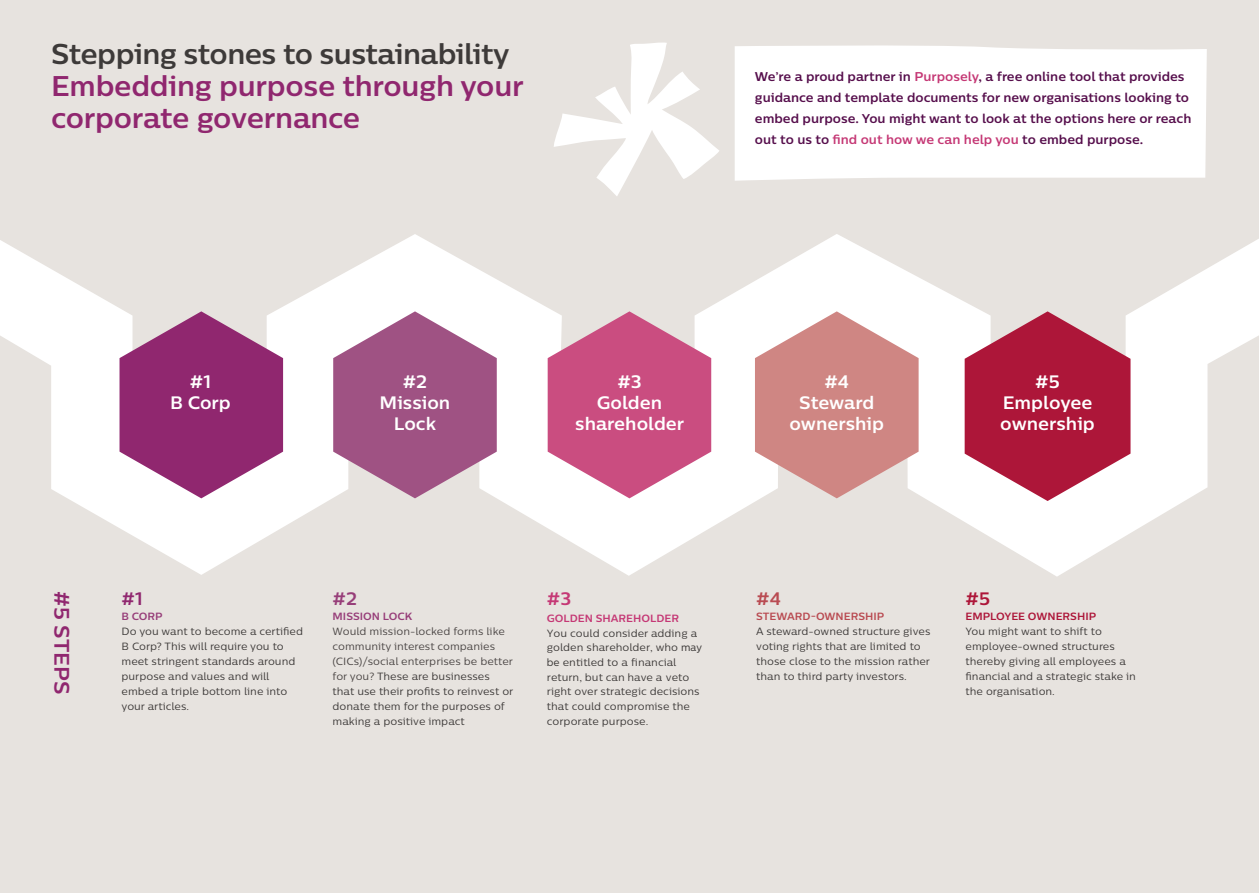
<style>
.page{position:relative;width:1259px;height:893px;background:#e7e3df}
.page>*{position:absolute;margin:0;border:0;box-sizing:border-box;transform-origin:0 0}
.t1{font:700 28.5px/31.5px "Centrale Sans";letter-spacing:-.01em;color:#90276f}
.t2{font:700 28.5px "Centrale Sans";letter-spacing:-.02em;color:#3d3a39}
.t3{font:700 21px "Centrale Sans";color:#90276f}
.t4{font:700 18px/21px "Centrale Sans";color:#fff;text-align:center}
.t5{font:700 18px "Centrale Sans";color:#90276f}
.t6{font:700 18px "Centrale Sans";color:#973e79}
.t7{font:700 18px "Centrale Sans";color:#c53875}
.t8{font:700 18px "Centrale Sans";color:#b94b52}
.t9{font:700 18px "Centrale Sans";color:#ad1639}
.t10{font:700 12.75px/21px "Centrale Sans";color:#560e4c}
.t11{font:10.5px/15px "Centrale Sans";color:#3d3a39}
.t12{font:700 10.5px "Centrale Sans";color:#c53875}
.t13{font:700 10.5px "Centrale Sans";color:#b94b52}
.t14{font:700 10.5px "Centrale Sans";color:#ad1639}
.t15{font:700 10.5px "Centrale Sans";color:#973e79}
.s1{color:#c53875}
.s2{color:#4b4645}
.s3{font-style:inherit}
</style>
<div class="page">
<svg style="left:0;top:234px;width:1259px;height:343px"></svg>
<svg style="left:547px;top:311px;width:164px;height:187px;background:#d5779d"></svg>
<svg style="left:333px;top:311px;width:164px;height:187px;background:#b57b9f"></svg>
<svg style="left:755px;top:311px;width:163px;height:187px;background:#d8a19f"></svg>
<svg style="left:964px;top:311px;width:166px;height:190px;background:#bf4e68"></svg>
<svg style="left:119px;top:311px;width:164px;height:187px;background:#a95b90"></svg>
<svg style="left:554px;top:42px;width:165px;height:154px"></svg>
<div style="left:735px;top:45px;width:471px;height:136px;background:#fff"></div>
<h1 class="t2" style="left:51px;top:36px;width:460px">Stepping stones to sustainability</h1>
<h1 class="t1" style="left:51px;top:70px;width:474px">Embedding purpose through your corporate governance</h1>
<p class="t10" style="left:755px;top:65px;width:438px">We’re a proud partner in <span class="s1">Purposely</span>, a free online tool that provides guidance and template documents for new organisations looking to embed purpose. You might want to look at the options here or reach out to us to <span class="s1">find out how we can help you</span> to embed purpose.</p>
<h3 class="t4" style="left:170px;top:370px;width:62px">#1<br>B Corp</h3>
<h3 class="t4" style="left:380px;top:370px;width:72px">#2<br>Mission<br>Lock</h3>
<h3 class="t4" style="left:575px;top:370px;width:110px">#3<br>Golden shareholder</h3>
<h3 class="t4" style="left:789px;top:370px;width:96px">#4<br>Steward ownership</h3>
<h3 class="t4" style="left:1000px;top:370px;width:96px">#5<br>Employee ownership</h3>
<h2 class="t3" style="left:75px;top:591px;width:105px;rotate:90deg">#5 STEPS</h2>
<h3 class="t5" style="left:122px;top:587px;width:23px">#1</h3>
<p class="t15" style="left:122px;top:609px;width:43px">B CORP</p>
<p class="t11" style="left:122px;top:623px;width:183px">Do you want to become a certified<br>B Corp? This will require you to meet stringent standards around purpose and values and will embed a triple bottom line into your articles.</p>
<h3 class="t6" style="left:333px;top:587px;width:26px">#2</h3>
<p class="t15" style="left:333px;top:609px;width:81px">MISSION LOCK</p>
<p class="t11" style="left:333px;top:623px;width:182px"><span class="s2">Would mission-locked forms like community interest companies (CICs)/social enterprises be better for you?</span> These are businesses that use their profits to reinvest or donate them for the purposes of making a positive impact</p>
<h3 class="t7" style="left:547px;top:587px;width:26px">#3</h3>
<p class="t12" style="left:547px;top:612px;width:134px">GOLDEN SHAREHOLDER</p>
<p class="t11" style="left:547px;top:626px;width:157px">You could consider adding a golden shareholder, who <span class="s3">may be</span> entitled to a financial return, but can have a veto right over strategic decisions that could compromise the corporate purpose.</p>
<h3 class="t8" style="left:756px;top:587px;width:26px">#4</h3>
<p class="t13" style="left:756px;top:609px;width:129px">STEWARD-OWNERSHIP</p>
<p class="t11" style="left:756px;top:623px;width:176px">A steward-owned structure gives voting rights that are limited to those close to the mission rather than to third party investors.</p>
<h3 class="t9" style="left:965px;top:587px;width:26px">#5</h3>
<p class="t14" style="left:965px;top:609px;width:132px">EMPLOYEE OWNERSHIP</p>
<p class="t11" style="left:965px;top:623px;width:172px">You might want to shift to employee-owned structures thereby giving all employees a financial and a strategic stake in the organisation.</p>
</div>
